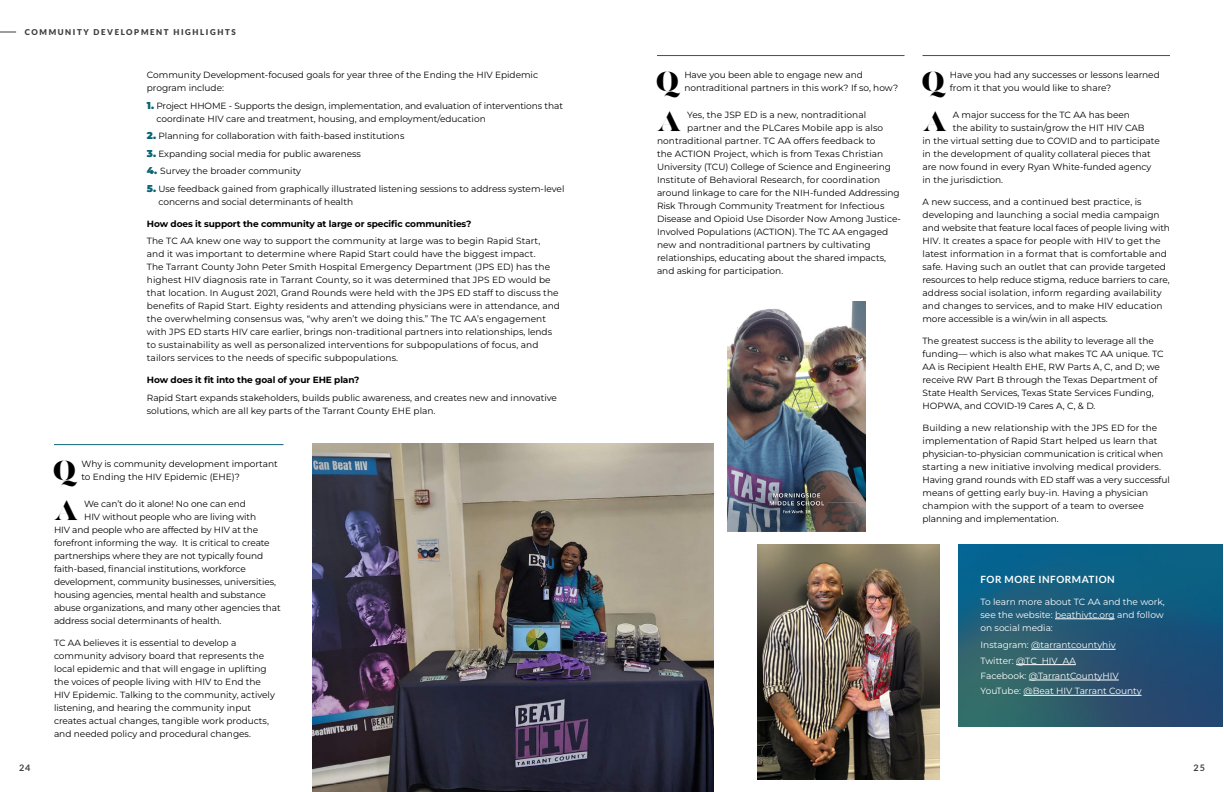
<style>
.page{position:relative;width:1224px;height:792px;background:#fff}
.page>*{position:absolute;margin:0;border:0;box-sizing:border-box;transform-origin:0 0}
.Question{font:27.6px "Lust Fine";color:#000}
.Answer__multi_line{font:27.6px "Lust Fine";color:#000}
.more_info_header{font:700 10px "Lato";letter-spacing:.05em;color:#fff}
.body{font:9px/13px "Montserrat";color:#000}
.Answer__multi_line-2{font:9px "Montserrat";color:#000}
.Question-2{font:9px/13px "Montserrat";color:#000}
.body-2{font:9px/13px "Montserrat";color:#fff;text-align:justify}
.body-3{font:700 9px "Montserrat";letter-spacing:-.01em;color:#000}
.t1{font:700 9px "Lato";color:#403d41}
.t2{font:900 8px "Lato";letter-spacing:.2em;color:#403d41}
.s1{font-weight:900;font-size:10px;color:#0a6574}
</style>
<div class="page">
<svg style="left:0;top:32px;width:16px;height:1px"></svg>
<img style="left:958px;top:544px;width:265px;height:182px">
<hr style="left:54px;top:444px;width:230px;height:1px;background:#0a6574">
<hr style="left:657px;top:55px;width:247px;height:1px;background:#0a6574">
<hr style="left:922px;top:55px;width:248px;height:1px;background:#0a6574">
<img style="left:312px;top:443px;width:401px;height:349px">
<img style="left:727px;top:301px;width:139px;height:230px">
<hr style="left:1055px;top:619px;width:60px;height:1px;background:#fff">
<hr style="left:1031px;top:649px;width:85px;height:1px;background:#fff">
<hr style="left:1016px;top:664px;width:60px;height:1px;background:#fff">
<hr style="left:1029px;top:680px;width:90px;height:1px;background:#fff">
<hr style="left:1023px;top:695px;width:119px;height:1px;background:#fff">
<img style="left:758px;top:544px;width:181px;height:235px">
<p class="t2" style="left:25px;top:27px;width:213px">COMMUNITY DEVELOPMENT HIGHLIGHTS</p>
<p class="body" style="left:147px;top:68px;width:393px">Community Development-focused goals for year three of the Ending the HIV Epidemic program include:</p>
<p class="body" style="left:156px;top:99px;width:408px;text-indent:-10px"><span class="s1">1.</span> Project HHOME - Supports the design, implementation, and evaluation of interventions that coordinate HIV care and treatment, housing, and employment/education</p>
<p class="body" style="left:147px;top:129px;width:259px"><span class="s1">2.</span> Planning for collaboration with faith-based institutions</p>
<p class="body" style="left:147px;top:147px;width:216px"><span class="s1">3.</span> Expanding social media for public awareness</p>
<p class="body" style="left:147px;top:164px;width:156px"><span class="s1">4.</span> Survey the broader community</p>
<p class="body" style="left:158px;top:182px;width:407px;text-indent:-12px"><span class="s1">5.</span> Use feedback gained from graphically illustrated listening sessions to address system-level concerns and social determinants of health</p>
<p class="body-3" style="left:147px;top:218px;width:326px">How does it support the community at large or specific communities?</p>
<p class="body" style="left:147px;top:234px;width:415px">The TC AA knew one way to support the community at large was to begin Rapid Start, and it was important to determine where Rapid Start could have the biggest impact.<br>The Tarrant County John Peter Smith Hospital Emergency Department (JPS ED) has the highest HIV diagnosis rate in Tarrant County, so it was determined that JPS ED would be that location. In August 2021, Grand Rounds were held with the JPS ED staff to discuss the benefits of Rapid Start. Eighty residents and attending physicians were in attendance, and the overwhelming consensus was, “why aren’t we doing this.” The TC AA’s engagement with JPS ED starts HIV care earlier, brings non-traditional partners into relationships, lends to sustainability as well as personalized interventions for subpopulations of focus, and tailors services to the needs of specific subpopulations.</p>
<p class="body-3" style="left:147px;top:374px;width:214px">How does it fit into the goal of your EHE plan?</p>
<p class="body" style="left:147px;top:391px;width:412px">Rapid Start expands stakeholders, builds public awareness, and creates new and innovative solutions, which are all key parts of the Tarrant County EHE plan.</p>
<p class="Question" style="left:53px;top:453px;width:24px">Q</p>
<p class="Question-2" style="left:81px;top:457px;width:198px">Why is community development important to Ending the HIV Epidemic (EHE)?</p>
<p class="Answer__multi_line" style="left:54px;top:493px;width:26px">A</p>
<p class="Answer__multi_line-2" style="left:84px;top:498px;width:163px">We can’t do it alone! No one can end</p>
<p class="Answer__multi_line-2" style="left:84px;top:511px;width:173px">HIV without people who are living with</p>
<p class="Answer__multi_line-2" style="left:54px;top:524px;width:206px">HIV and people who are affected by HIV at the</p>
<p class="Answer__multi_line-2" style="left:54px;top:537px;width:217px">forefront informing the way. It is critical to create</p>
<p class="Answer__multi_line-2" style="left:54px;top:550px;width:211px">partnerships where they are not typically found</p>
<p class="Answer__multi_line-2" style="left:54px;top:563px;width:193px">faith-based, financial institutions, workforce</p>
<p class="Answer__multi_line-2" style="left:54px;top:576px;width:224px">development, community businesses, universities,</p>
<p class="Answer__multi_line-2" style="left:54px;top:589px;width:214px">housing agencies, mental health and substance</p>
<p class="Answer__multi_line-2" style="left:54px;top:602px;width:228px">abuse organizations, and many other agencies that</p>
<p class="Answer__multi_line-2" style="left:54px;top:615px;width:169px">address social determinants of health.</p>
<p class="body" style="left:54px;top:636px;width:222px">TC AA believes it is essential to develop a community advisory board that represents the local epidemic and that will engage in uplifting the voices of people living with HIV to End the HIV Epidemic. Talking to the community, actively listening, and hearing the community input creates actual changes, tangible work products, and needed policy and procedural changes.</p>
<p class="Question" style="left:656px;top:64px;width:24px">Q</p>
<p class="Question-2" style="left:684px;top:68px;width:215px">Have you been able to engage new and nontraditional partners in this work? If so, how?</p>
<p class="Answer__multi_line" style="left:657px;top:104px;width:26px">A</p>
<p class="Answer__multi_line-2" style="left:687px;top:109px;width:181px">Yes, the JSP ED is a new, nontraditional</p>
<p class="Answer__multi_line-2" style="left:687px;top:122px;width:198px">partner and the PLCares Mobile app is also</p>
<p class="Answer__multi_line-2" style="left:657px;top:135px;width:220px">nontraditional partner. TC AA offers feedback to</p>
<p class="Answer__multi_line-2" style="left:657px;top:148px;width:228px">the ACTION Project, which is from Texas Christian</p>
<p class="Answer__multi_line-2" style="left:657px;top:161px;width:235px">University (TCU) College of Science and Engineering</p>
<p class="Answer__multi_line-2" style="left:657px;top:174px;width:225px">Institute of Behavioral Research, for coordination</p>
<p class="Answer__multi_line-2" style="left:657px;top:187px;width:244px">around linkage to care for the NIH-funded Addressing</p>
<p class="Answer__multi_line-2" style="left:657px;top:200px;width:229px">Risk Through Community Treatment for Infectious</p>
<p class="Answer__multi_line-2" style="left:657px;top:213px;width:246px">Disease and Opioid Use Disorder Now Among Justice-</p>
<p class="Answer__multi_line-2" style="left:657px;top:226px;width:233px">Involved Populations (ACTION). The TC AA engaged</p>
<p class="Answer__multi_line-2" style="left:657px;top:239px;width:215px">new and nontraditional partners by cultivating</p>
<p class="Answer__multi_line-2" style="left:657px;top:252px;width:231px">relationships, educating about the shared impacts,</p>
<p class="Answer__multi_line-2" style="left:657px;top:265px;width:128px">and asking for participation.</p>
<p class="Question" style="left:922px;top:64px;width:24px">Q</p>
<p class="Question-2" style="left:950px;top:68px;width:211px">Have you had any successes or lessons learned from it that you would like to share?</p>
<p class="Answer__multi_line" style="left:922px;top:104px;width:26px">A</p>
<p class="Answer__multi_line-2" style="left:953px;top:109px;width:179px">A major success for the TC AA has been</p>
<p class="Answer__multi_line-2" style="left:953px;top:122px;width:193px">the ability to sustain/grow the HIT HIV CAB</p>
<p class="Answer__multi_line-2" style="left:922px;top:135px;width:239px">in the virtual setting due to COVID and to participate</p>
<p class="Answer__multi_line-2" style="left:922px;top:148px;width:230px">in the development of quality collateral pieces that</p>
<p class="Answer__multi_line-2" style="left:922px;top:161px;width:231px">are now found in every Ryan White-funded agency</p>
<p class="Answer__multi_line-2" style="left:922px;top:174px;width:82px">in the jurisdiction.</p>
<p class="body" style="left:922px;top:195px;width:249px">A new success, and a continued best practice, is developing and launching a social media campaign and website that feature local faces of people living with HIV. It creates a space for people with HIV to get the latest information in a format that is comfortable and safe. Having such an outlet that can provide targeted resources to help reduce stigma, reduce barriers to care, address social isolation, inform regarding availability and changes to services, and to make HIV education more accessible is a win/win in all aspects.</p>
<p class="body" style="left:922px;top:334px;width:243px">The greatest success is the ability to leverage all the funding— which is also what makes TC AA unique. TC AA is Recipient Health EHE, RW Parts A, C, and D; we receive RW Part B through the Texas Department of State Health Services, Texas State Services Funding, HOPWA, and COVID-19 Cares A, C, &amp; D.</p>
<p class="body" style="left:922px;top:421px;width:249px">Building a new relationship with the JPS ED for the implementation of Rapid Start helped us learn that physician-to-physician communication is critical when starting a new initiative involving medical providers.<br>Having grand rounds with ED staff was a very successful means of getting early buy-in. Having a physician champion with the support of a team to oversee planning and implementation.</p>
<p class="more_info_header" style="left:981px;top:574px;width:136px">FOR MORE INFORMATION</p>
<p class="body-2" style="left:981px;top:595px;width:186px">To learn more about TC AA and the work, see the website: beathivtc.org and follow on social media:</p>
<p class="body-2" style="left:981px;top:638px;width:137px">Instagram: @tarrantcountyhiv</p>
<p class="body-2" style="left:981px;top:654px;width:97px">Twitter: @TC_HIV_AA</p>
<p class="body-2" style="left:981px;top:669px;width:140px">Facebook: @TarrantCountyHIV</p>
<p class="body-2" style="left:981px;top:684px;width:163px">YouTube: @Beat HIV Tarrant County</p>
<p class="t1" style="left:19px;top:762px;width:13px">24</p>
<p class="t1" style="left:1194px;top:762px;width:13px">25</p>
</div>
